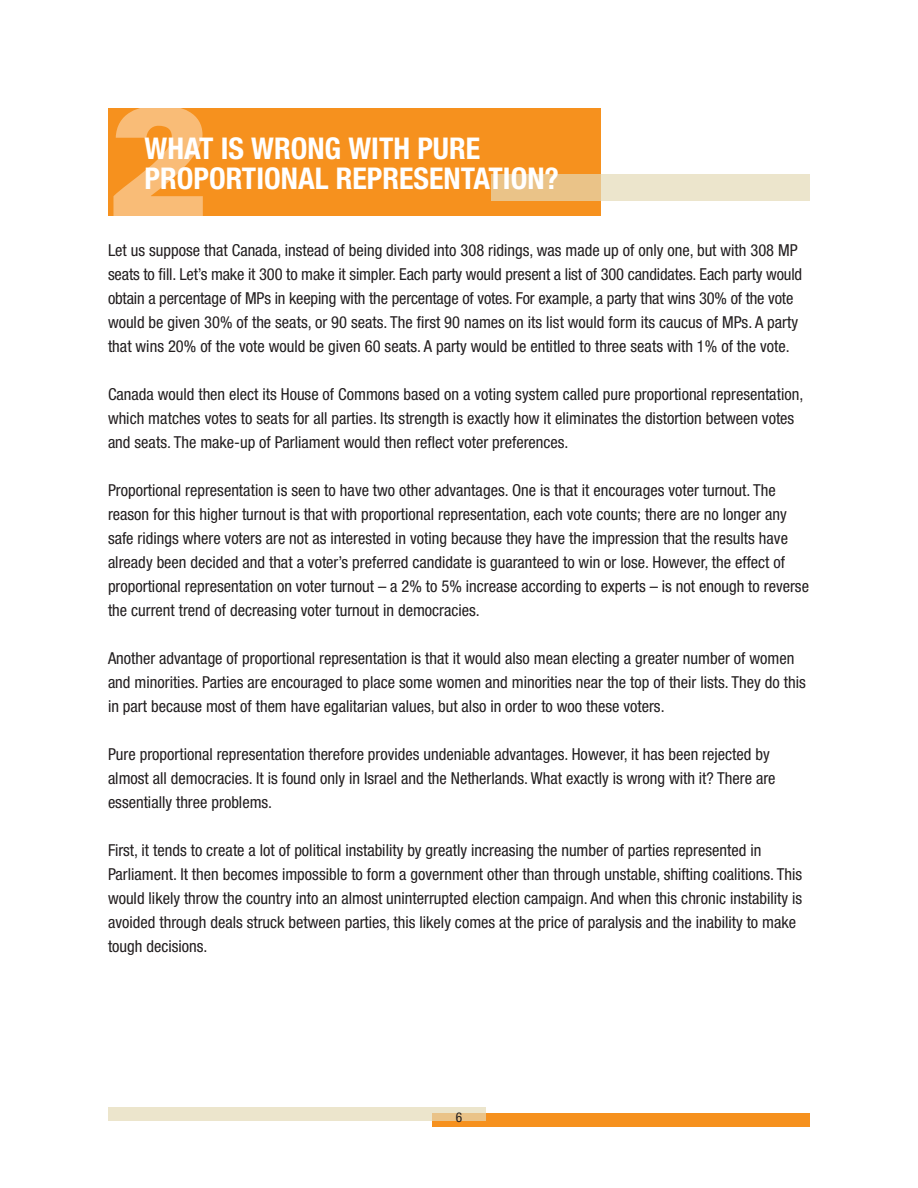
<style>
.page{position:relative;width:918px;height:1188px;background:#fff}
.page>*{position:absolute;margin:0;border:0;box-sizing:border-box;transform-origin:0 0}
.t1{font:900 157.5px "Univers";color:#fff}
.t2{font:700 condensed 30px "Helvetica Neue";color:#fff}
.t3{font:condensed 16.5px/24px "Helvetica Neue";color:#231f20}
.t4{font:condensed 13.5px "Helvetica Neue";color:#231f20}
</style>
<div class="page">
<div style="left:432px;top:1114px;width:378px;height:13px;background:#f6911e"></div>
<svg style="left:108px;top:1107px;width:378px;height:13px;fill:#ece5cc"></svg>
<div style="left:108px;top:108px;width:492px;height:108px;background:#f6911e"></div>
<svg style="left:491px;top:174px;width:319px;height:27px;fill:#ece5cc"></svg>
<h1 class="t1" style="left:108px;top:63px;width:107px">2</h1>
<p class="t2" style="left:145px;top:130px;width:126px">WHAT IS WRON</p>
<p class="t2" style="left:325px;top:130px;width:109px">G WIT H PURE</p>
<p class="t2" style="left:145px;top:160px;width:17px">PROPORTIONAL</p>
<p class="t2" style="left:336px;top:160px;width:16px">REPRESENTATION</p>
<p class="t2" style="left:545px;top:160px;width:16px">?</p>
<p class="t3" style="left:108px;top:238px;width:696px">Let us suppose that Canada, instead of being divided into 308 ridings, was made up of only one, but with 308 MP seats to fill. Let’s make it 300 to make it simpler. Each party would present a list of 300 candidates. Each party would obtain a percentage of MPs in keeping with the percentage of votes. For example, a party that wins 30% of the vote would be given 30% of the seats, or 90 seats. The first 90 names on its list would form its caucus of MPs. A party that wins 20% of the vote would be given 60 seats. A party would be entitled to three seats with 1% of the vote.</p>
<p class="t3" style="left:108px;top:382px;width:697px">Canada would then elect its House of Commons based on a voting system called pure proportional representation, which matches votes to seats for all parties. Its strength is exactly how it eliminates the distortion between votes and seats. The make-up of Parliament would then reflect voter preferences.</p>
<p class="t3" style="left:108px;top:478px;width:703px">Proportional representation is seen to have two other advantages. One is that it encourages voter turnout. The reason for this higher turnout is that with proportional representation, each vote counts; there are no longer any safe ridings where voters are not as interested in voting because they have the impression that the results have already been decided and that a voter’s preferred candidate is guaranteed to win or lose. However, the effect of proportional representation on voter turnout – a 2% to 5% increase according to experts – is not enough to reverse the current trend of decreasing voter turnout in democracies.</p>
<p class="t3" style="left:108px;top:646px;width:699px">Another advantage of proportional representation is that it would also mean electing a greater number of women and minorities. Parties are encouraged to place some women and minorities near the top of their lists. They do this in part because most of them have egalitarian values, but also in order to woo these voters.</p>
<p class="t3" style="left:108px;top:742px;width:669px">Pure proportional representation therefore provides undeniable advantages. However, it has been rejected by almost all democracies. It is found only in Israel and the Netherlands. What exactly is wrong with it? There are essentially three problems.</p>
<p class="t3" style="left:108px;top:838px;width:696px">First, it tends to create a lot of political instability by greatly increasing the number of parties represented in Parliament. It then becomes impossible to form a government other than through unstable, shifting coalitions. This would likely throw the country into an almost uninterrupted election campaign. And when this chronic instability is avoided through deals struck between parties, this likely comes at the price of paralysis and the inability to make tough decisions.</p>
<p class="t4" style="left:456px;top:1110px;width:8px">6</p>
</div>
